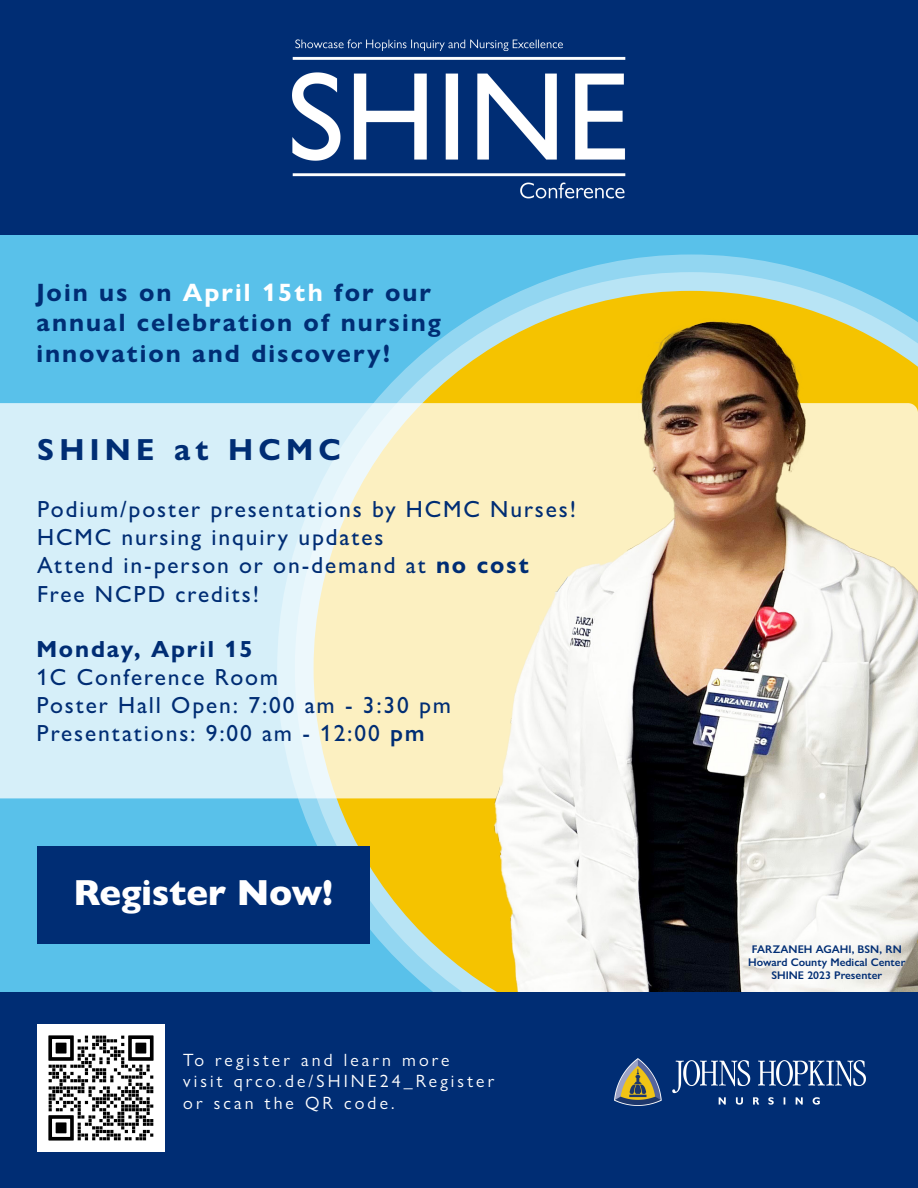
<style>
.page{position:relative;width:918px;height:1188px;background:#59c1ea}
.page>*{position:absolute;margin:0;border:0;box-sizing:border-box;transform-origin:0 0}
.t1{font:800 36.45px "Gill Sans Nova";color:#fff}
.t2{font:700 30.6px "Gill Sans Nova";letter-spacing:.175em;color:#002d74}
.t3{font:700 25.2px/30.3px "Gill Sans Nova";letter-spacing:.08em;color:#002d74}
.t4{font:500 23.4px/28px "Gill Sans Nova";letter-spacing:.08em;color:#002d74}
.t5{font:700 23.4px "Gill Sans Nova";letter-spacing:.08em;color:#002d74}
.t6{font:17.85px/21.5px "Gill Sans Nova";letter-spacing:.175em;color:#fff}
.t7{font:600 11.1px/13.4px "Gill Sans Nova";color:#002d74;text-align:center}
.s1{color:#fff}
.s2{font-weight:700}
.s3{font-weight:600}
</style>
<div class="page">
<div style="left:0;top:403px;width:204px;height:395px;background:#d6eff9"></div>
<img style="left:204px;top:254px;width:714px;height:738px">
<div style="left:0;top:992px;width:918px;height:196px;background:#002d74"></div>
<div style="left:0;top:0;width:918px;height:235px;background:#002d74"></div>
<div style="left:37px;top:846px;width:333px;height:97px;background:#002d74"></div>
<img style="left:292px;top:39px;width:334px;height:160px">
<img style="left:615px;top:1059px;width:251px;height:46px">
<img style="left:37px;top:1024px;width:127px;height:127px">
<div style="left:621px;top:304px;width:13px;height:14px;background:#f5c300;border-radius:50%"></div>
<p class="t3" style="left:36px;top:277px;width:406px">Join us on <span class="s1">April 15th</span> for our annual celebration of nursing innovation and discovery!</p>
<h2 class="t2" style="left:37px;top:430px;width:305px">SHINE at HCMC</h2>
<p class="t4" style="left:37px;top:495px;width:541px">Podium/poster presentations by HCMC Nurses!<br>HCMC nursing inquiry updates<br>Attend in-person or on-demand at <span class="s2">no cost </span>Free NCPD credits!</p>
<p class="t5" style="left:36px;top:635px;width:218px">Monday, April 15</p>
<p class="t4" style="left:36px;top:663px;width:416px">1C Conference Room<br>Poster Hall Open: 7:00 am - 3:30 pm<br>Presentations: 9:00 am - 12:00 <span class="s3">pm</span></p>
<h1 class="t1" style="left:74px;top:870px;width:261px">Register Now!</h1>
<p class="t6" style="left:183px;top:1049px;width:313px">To register and learn more<br>visit qrco.de/SHINE24_Register or scan the QR code.</p>
<p class="t7" style="left:748px;top:942px;width:159px">FARZANEH AGAHI, BSN, RN<br>Howard County Medical Center<br>SHINE 2023 Presenter</p>
</div>
